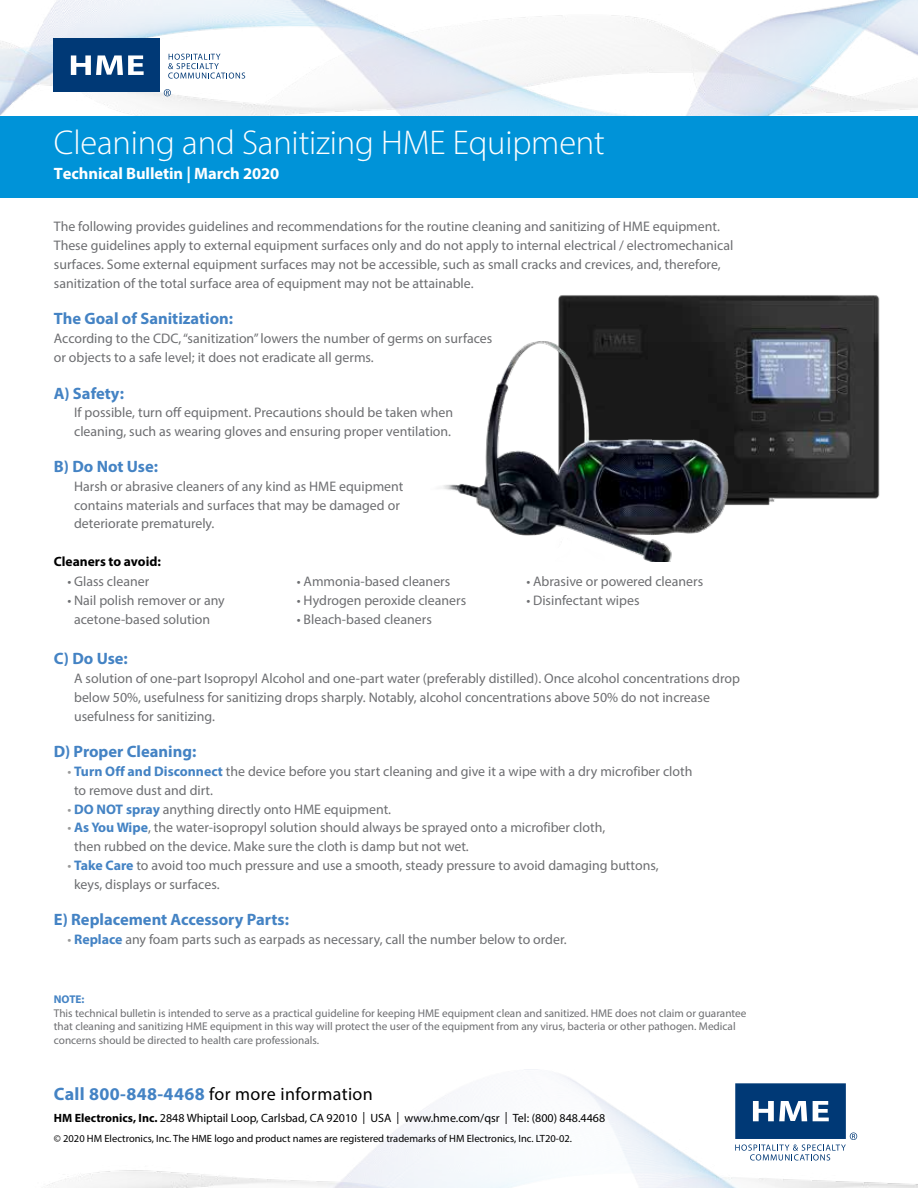
<style>
.page{position:relative;width:918px;height:1188px;background:#fff}
.page>*{position:absolute;margin:0;border:0;box-sizing:border-box;transform-origin:0 0}
.t1{font:300 34.5px "Myriad Pro";letter-spacing:-.005em;color:#fff}
.t2{font:18px "Myriad Pro";letter-spacing:.02em;color:#000}
.t3{font:700 16.5px "Myriad Pro";color:#4483c4}
.t4{font:700 16.5px "Myriad Pro";letter-spacing:-.005em;color:#fff}
.t5{font:13.8px/18.8px "Myriad Pro";color:#6d6e71}
.t6{font:700 13.5px "Myriad Pro";color:#000}
.t7{font:12px "Myriad Pro";color:#000}
.t8{font:11.25px/13.5px "Myriad Pro";color:#6d6e71}
.t9{font:700 11.25px "Myriad Pro";color:#4483c4}
.t10{font:10.5px "Myriad Pro";color:#000}
.s1{color:#999}
.s2{font-weight:700;color:#4483c4}
.s3{font-weight:700}
</style>
<div class="page">
<img style="left:0;top:0;width:918px;height:116px">
<div style="left:0;top:116px;width:918px;height:82px;background:#0093d8"></div>
<div style="left:54px;top:39px;width:106px;height:53px;background:#003976"></div>
<svg style="left:71px;top:55px;width:73px;height:20px"></svg>
<svg style="left:164px;top:89px;width:7px;height:7px"></svg>
<svg style="left:168px;top:54px;width:77px;height:25px"></svg>
<img style="left:558px;top:295px;width:322px;height:211px">
<img style="left:443px;top:328px;width:311px;height:233px">
<img style="left:47px;top:1075px;width:871px;height:113px">
<svg style="left:735px;top:1083px;width:122px;height:78px"></svg>
<h1 class="t1" style="left:54px;top:121px;width:553px">Cleaning and Sanitizing HME Equipment</h1>
<p class="t4" style="left:54px;top:163px;width:227px">Technical Bulletin | March 2020</p>
<p class="t5" style="left:54px;top:217px;width:681px">The following provides guidelines and recommendations for the routine cleaning and sanitizing of HME equipment.<br>These guidelines apply to external equipment surfaces only and do not apply to internal electrical / electromechanical surfaces. Some external equipment surfaces may not be accessible, such as small cracks and crevices, and, therefore, sanitization of the total surface area of equipment may not be attainable.</p>
<p class="t3" style="left:54px;top:308px;width:181px">The Goal of Sanitization:</p>
<p class="t5" style="left:54px;top:329px;width:440px">According to the CDC, “sanitization” lowers the number of germs on surfaces or objects to a safe level; it does not eradicate all germs.</p>
<p class="t3" style="left:54px;top:382px;width:72px">A) Safety:</p>
<p class="t5" style="left:74px;top:403px;width:381px">If possible, turn off equipment. Precautions should be taken when cleaning, such as wearing gloves and ensuring proper ventilation.</p>
<p class="t3" style="left:54px;top:456px;width:106px">B) Do Not Use:</p>
<p class="t5" style="left:74px;top:477px;width:331px">Harsh or abrasive cleaners of any kind as HME equipment contains materials and surfaces that may be damaged or deteriorate prematurely.</p>
<p class="t6" style="left:54px;top:553px;width:109px">Cleaners to avoid:</p>
<p class="t5" style="left:67px;top:572px;width:83px">• Glass cleaner</p>
<p class="t5" style="left:67px;top:591px;width:159px;text-align:center">• Nail polish remover or any acetone-based solution</p>
<p class="t5" style="left:297px;top:572px;width:155px">• Ammonia-based cleaners</p>
<p class="t5" style="left:297px;top:591px;width:171px">• Hydrogen peroxide cleaners</p>
<p class="t5" style="left:297px;top:610px;width:136px">• Bleach-based cleaners</p>
<p class="t5" style="left:526px;top:572px;width:178px">• Abrasive or powered cleaners</p>
<p class="t5" style="left:526px;top:591px;width:115px">• Disinfectant wipes</p>
<p class="t3" style="left:54px;top:648px;width:76px">C) Do Use:</p>
<p class="t5" style="left:74px;top:669px;width:667px">A solution of one-part Isopropyl Alcohol and one-part water (preferably distilled). Once alcohol concentrations drop below 50%, usefulness for sanitizing drops sharply. Notably, alcohol concentrations above 50% do not increase usefulness for sanitizing.</p>
<p class="t3" style="left:54px;top:741px;width:144px">D) Proper Cleaning:</p>
<p class="t5" style="left:74px;top:762px;width:620px;text-indent:-7px"><span class="s1">•</span> <span class="s2">Turn Off and Disconnect</span> the device before you start cleaning and give it a wipe with a dry microfiber cloth to remove dust and dirt.</p>
<p class="t5" style="left:67px;top:799px;width:325px"><span class="s1">•</span> <span class="s2">DO NOT spray</span> anything directly onto HME equipment.</p>
<p class="t5" style="left:74px;top:818px;width:533px;text-indent:-7px"><span class="s1">•</span> <span class="s2">As You Wipe</span>, the water-isopropyl solution should always be sprayed onto a microfiber cloth, then rubbed on the device. Make sure the cloth is damp but not wet.</p>
<p class="t5" style="left:74px;top:856px;width:586px;text-indent:-7px"><span class="s1">•</span> <span class="s2">Take Care</span> to avoid too much pressure and use a smooth, steady pressure to avoid damaging buttons, keys, displays or surfaces.</p>
<p class="t3" style="left:54px;top:909px;width:237px">E) Replacement Accessory Parts:</p>
<p class="t5" style="left:67px;top:930px;width:501px"><span class="s1">•</span> <span class="s2">Replace</span> any foam parts such as earpads as necessary, call the number below to order.</p>
<p class="t9" style="left:54px;top:992px;width:32px">NOTE:</p>
<p class="t8" style="left:54px;top:1006px;width:694px">This technical bulletin is intended to serve as a practical guideline for keeping HME equipment clean and sanitized. HME does not claim or guarantee that cleaning and sanitizing HME equipment in this way will protect the user of the equipment from any virus, bacteria or other pathogen. Medical concerns should be directed to health care professionals.</p>
<h2 class="t2" style="left:54px;top:1083px;width:320px"><span class="s2">Call 800-848-4468</span> for more information</h2>
<p class="t7" style="left:54px;top:1111px;width:553px"><span class="s3">HM Electronics, Inc.</span> 2848 Whiptail Loop, Carlsbad, CA 92010 | USA | www.hme.com/qsr | Tel: (800) 848.4468</p>
<p class="t10" style="left:54px;top:1132px;width:520px">© 2020 HM Electronics, Inc. The HME logo and product names are registered trademarks of HM Electronics, Inc. LT20-02.</p>
</div>
